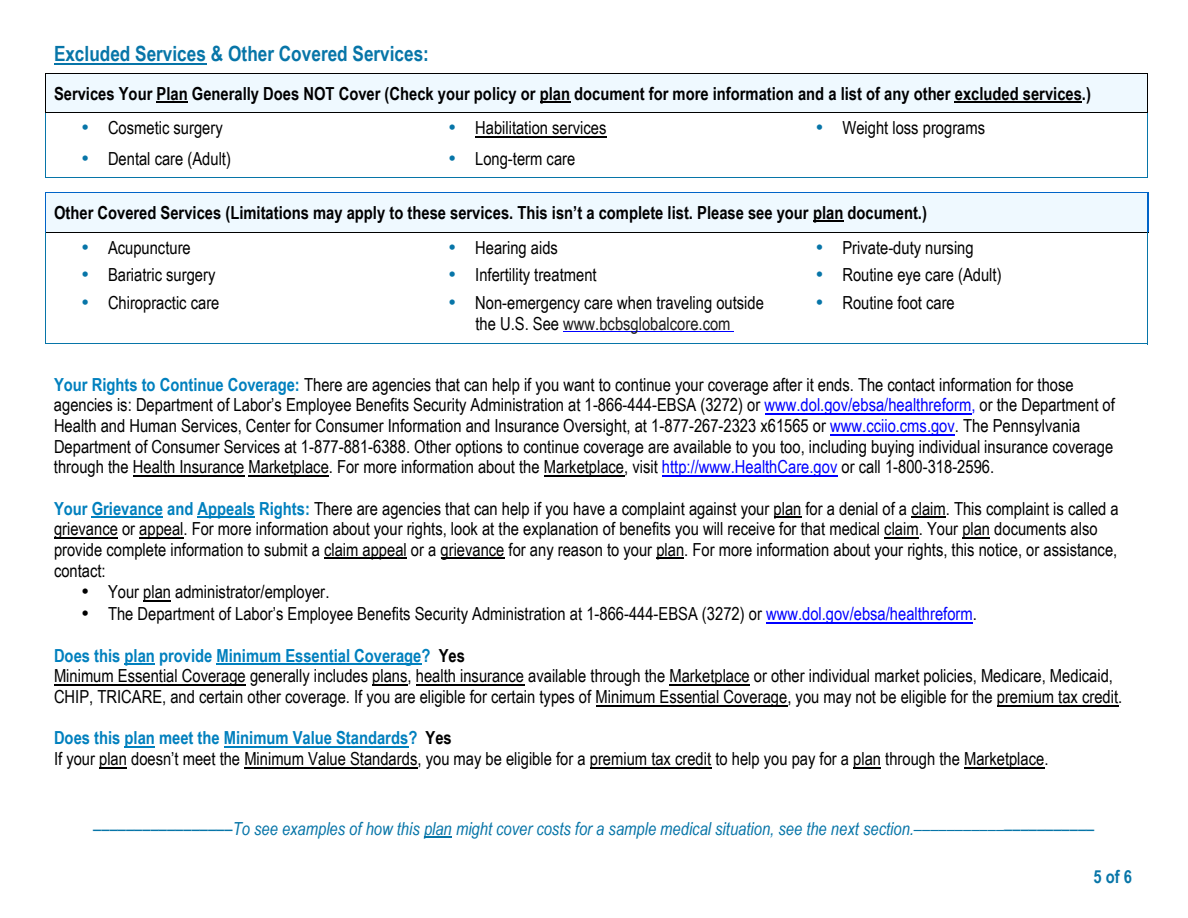
<style>
.page{position:relative;width:1188px;height:918px;background:#fff}
.page>*{position:absolute;margin:0;border:0;box-sizing:border-box;transform-origin:0 0}
.t1{font:700 21px "Arial Narrow";color:#0775a8}
.t2{font:18px/20.7px "Arial Narrow";color:#000}
.t3{font:700 18px "Arial Narrow";color:#000}
.t4{font:italic 18px "Arial Narrow";color:#0775a8}
.t5{font:18px "Arial Narrow";color:#1c1c1c}
.t6{font:700 18px "Arial Narrow";color:#0775a8}
.s1{color:#0775a8}
.s2{color:#000}
.s3{font-weight:700;color:#0080be}
.s4{color:#00f}
.s5{font-weight:700}
.s6{font-style:normal}
</style>
<div class="page">
<hr style="left:54px;top:64px;width:152px;height:1px;background:#0775a8">
<div style="left:54px;top:74px;width:1085px;height:39px;background:#eff9ff"></div>
<hr style="left:157px;top:102px;width:31px;height:1px;background:#000">
<hr style="left:540px;top:102px;width:30px;height:1px;background:#000">
<hr style="left:955px;top:102px;width:127px;height:1px;background:#000">
<hr style="left:46px;top:73px;width:1101px;height:1px;background:#000">
<hr style="left:46px;top:74px;width:1px;height:39px;background:#000">
<hr style="left:1147px;top:74px;width:1px;height:39px;background:#000">
<hr style="left:475px;top:136px;width:132px;height:2px;background:#000">
<hr style="left:46px;top:113px;width:367px;height:1px;background:#000">
<hr style="left:414px;top:113px;width:366px;height:1px;background:#000">
<hr style="left:781px;top:113px;width:366px;height:1px;background:#000">
<hr style="left:46px;top:113px;width:1px;height:31px;background:#0775a8">
<hr style="left:1147px;top:113px;width:1px;height:31px;background:#0775a8">
<hr style="left:46px;top:144px;width:1px;height:31px;background:#0775a8">
<hr style="left:1147px;top:144px;width:1px;height:31px;background:#0775a8">
<hr style="left:46px;top:177px;width:367px;height:1px;background:#0775a8">
<hr style="left:413px;top:177px;width:367px;height:1px;background:#0775a8">
<hr style="left:780px;top:177px;width:367px;height:1px;background:#0775a8">
<div style="left:54px;top:193px;width:1085px;height:39px;background:#eff9ff"></div>
<hr style="left:813px;top:221px;width:30px;height:1px;background:#000">
<hr style="left:46px;top:192px;width:1101px;height:1px;background:#0064c8">
<hr style="left:46px;top:193px;width:1px;height:39px;background:#0064c8">
<hr style="left:1147px;top:193px;width:1px;height:39px;background:#0064c8">
<hr style="left:46px;top:232px;width:367px;height:1px;background:#000">
<hr style="left:414px;top:232px;width:366px;height:1px;background:#000">
<hr style="left:781px;top:232px;width:366px;height:1px;background:#000">
<hr style="left:46px;top:232px;width:1px;height:56px;background:#0775a8">
<hr style="left:1147px;top:232px;width:1px;height:56px;background:#0775a8">
<hr style="left:563px;top:331px;width:170px;height:1px;background:#00f">
<hr style="left:46px;top:288px;width:1px;height:49px;background:#0775a8">
<hr style="left:1147px;top:288px;width:1px;height:49px;background:#0775a8">
<hr style="left:46px;top:343px;width:367px;height:1px;background:#0775a8">
<hr style="left:413px;top:343px;width:367px;height:1px;background:#0775a8">
<hr style="left:780px;top:343px;width:367px;height:1px;background:#0775a8">
<hr style="left:765px;top:413px;width:206px;height:2px;background:#00f">
<hr style="left:830px;top:434px;width:125px;height:1px;background:#00f">
<hr style="left:133px;top:475px;width:111px;height:2px;background:#000">
<hr style="left:249px;top:475px;width:80px;height:2px;background:#000">
<hr style="left:544px;top:475px;width:80px;height:2px;background:#000">
<hr style="left:662px;top:475px;width:176px;height:2px;background:#00f">
<hr style="left:92px;top:517px;width:71px;height:1px;background:#0080be">
<hr style="left:198px;top:517px;width:57px;height:1px;background:#0080be">
<svg style="left:774px;top:517px;width:27px;height:1px"></svg>
<hr style="left:911px;top:517px;width:35px;height:1px;background:#000">
<hr style="left:54px;top:537px;width:64px;height:2px;background:#000">
<hr style="left:139px;top:537px;width:45px;height:2px;background:#000">
<hr style="left:884px;top:537px;width:35px;height:2px;background:#000">
<hr style="left:962px;top:537px;width:28px;height:2px;background:#000">
<hr style="left:324px;top:558px;width:83px;height:1px;background:#000">
<hr style="left:441px;top:558px;width:63px;height:1px;background:#000">
<svg style="left:656px;top:558px;width:28px;height:1px"></svg>
<hr style="left:143px;top:600px;width:28px;height:2px;background:#000">
<hr style="left:766px;top:622px;width:207px;height:2px;background:#00f">
<hr style="left:125px;top:664px;width:30px;height:1px;background:#0080be">
<hr style="left:216px;top:664px;width:205px;height:1px;background:#0080be">
<hr style="left:54px;top:684px;width:192px;height:2px;background:#000">
<hr style="left:372px;top:684px;width:36px;height:2px;background:#000">
<hr style="left:416px;top:684px;width:108px;height:2px;background:#000">
<hr style="left:669px;top:684px;width:81px;height:2px;background:#000">
<hr style="left:596px;top:705px;width:191px;height:1px;background:#000">
<hr style="left:997px;top:705px;width:121px;height:1px;background:#000">
<hr style="left:125px;top:746px;width:30px;height:2px;background:#0080be">
<hr style="left:224px;top:746px;width:184px;height:2px;background:#0080be">
<svg style="left:99px;top:767px;width:28px;height:1px"></svg>
<hr style="left:244px;top:767px;width:174px;height:1px;background:#000">
<hr style="left:590px;top:767px;width:121px;height:1px;background:#000">
<svg style="left:853px;top:767px;width:28px;height:1px"></svg>
<hr style="left:964px;top:767px;width:80px;height:1px;background:#000">
<svg style="left:424px;top:837px;width:28px;height:1px"></svg>
<p class="t1" style="left:54px;top:38px;width:377px">Excluded Services &amp; Other Covered Services:</p>
<p class="t3" style="left:54px;top:80px;width:1039px">Services Your Plan Generally Does NOT Cover (Check your policy or plan document for more information and a list of any other excluded services.)</p>
<p class="t2" style="left:81px;top:117px;width:143px"><span class="s1">•</span> Cosmetic surgery</p>
<p class="t2" style="left:448px;top:117px;width:160px"><span class="s1">•</span> Habilitation services</p>
<p class="t2" style="left:815px;top:117px;width:171px"><span class="s1">•</span> Weight loss programs</p>
<p class="t2" style="left:81px;top:148px;width:151px"><span class="s1">•</span> Dental care (Adult)</p>
<p class="t2" style="left:448px;top:148px;width:129px"><span class="s1">•</span> Long-term care</p>
<p class="t3" style="left:54px;top:199px;width:874px">Other Covered Services (Limitations may apply to these services. This isn’t a complete list. Please see your plan document.)</p>
<p class="t2" style="left:81px;top:236px;width:111px"><span class="s1">•</span> Acupuncture</p>
<p class="t2" style="left:81px;top:264px;width:136px"><span class="s1">•</span> Bariatric surgery</p>
<p class="t2" style="left:448px;top:236px;width:111px"><span class="s1">•</span> Hearing aids</p>
<p class="t2" style="left:448px;top:264px;width:150px"><span class="s1">•</span> Infertility treatment</p>
<p class="t2" style="left:815px;top:236px;width:160px"><span class="s1">•</span> Private-duty nursing</p>
<p class="t2" style="left:815px;top:264px;width:188px"><span class="s1">•</span> Routine eye care (Adult)</p>
<p class="t2" style="left:81px;top:292px;width:140px"><span class="s1">•</span> Chiropractic care</p>
<p class="t2" style="left:448px;top:292px;width:317px"><span class="s1">•</span> Non-emergency care when traveling outside</p>
<p class="t2" style="left:815px;top:292px;width:141px"><span class="s1">•</span> Routine foot care</p>
<p class="t5" style="left:475px;top:310px;width:257px"><span class="s2">the U.S. See</span> www.bcbsglobalcore.com</p>
<p class="t2" style="left:54px;top:373px;width:1062px"><span class="s3">Your Rights to Continue Coverage:</span> There are agencies that can help if you want to continue your coverage after it ends. The contact information for those agencies is: Department of Labor’s Employee Benefits Security Administration at 1-866-444-EBSA (3272) or <span class="s4">www.dol.gov/ebsa/healthreform,</span> or the Department of Health and Human Services, Center for Consumer Information and Insurance Oversight, at 1-877-267-2323 x61565 or <span class="s4">www.cciio.cms.gov</span>. The Pennsylvania Department of Consumer Services at 1-877-881-6388. Other options to continue coverage are available to you too, including buying individual insurance coverage through the Health Insurance Marketplace. For more information about the Marketplace, visit <span class="s4">http://www.HealthCare.gov</span> or call 1-800-318-2596.</p>
<p class="t2" style="left:54px;top:497px;width:1066px"><span class="s3">Your Grievance and Appeals Rights:</span> There are agencies that can help if you have a complaint against your plan for a denial of a claim. This complaint is called a grievance or appeal. For more information about your rights, look at the explanation of benefits you will receive for that medical claim. Your plan documents also provide complete information to submit a claim appeal or a grievance for any reason to your plan. For more information about your rights, this notice, or assistance, contact:</p>
<p class="t2" style="left:81px;top:581px;width:250px">• Your plan administrator/employer.</p>
<p class="t2" style="left:81px;top:603px;width:897px">• The Department of Labor’s Employee Benefits Security Administration at 1-866-444-EBSA (3272) or <span class="s4">www.dol.gov/ebsa/healthreform</span>.</p>
<p class="t2" style="left:54px;top:644px;width:1070px"><span class="s3">Does this plan provide Minimum Essential Coverage?</span> <span class="s5">Yes<br></span>Minimum Essential Coverage generally includes plans, health insurance available through the Marketplace or other individual market policies, Medicare, Medicaid,<br>CHIP, TRICARE, and certain other coverage. If you are eligible for certain types of Minimum Essential Coverage, you may not be eligible for the premium tax credit.</p>
<p class="t2" style="left:54px;top:727px;width:996px"><span class="s3">Does this plan meet the Minimum Value Standards?</span> <span class="s5">Yes<br></span>If your plan doesn’t meet the Minimum Value Standards, you may be eligible for a premium tax credit to help you pay for a plan through the Marketplace.</p>
<p class="t4" style="left:93px;top:816px;width:1003px"><span class="s6">–––––––––––––––––</span>To see examples of how this plan might cover costs for a sample medical situation, see the next section.–––––––––––<span class="s6">–––––––––––</span></p>
<p class="t6" style="left:1093px;top:863px;width:40px">5 of 6</p>
</div>
